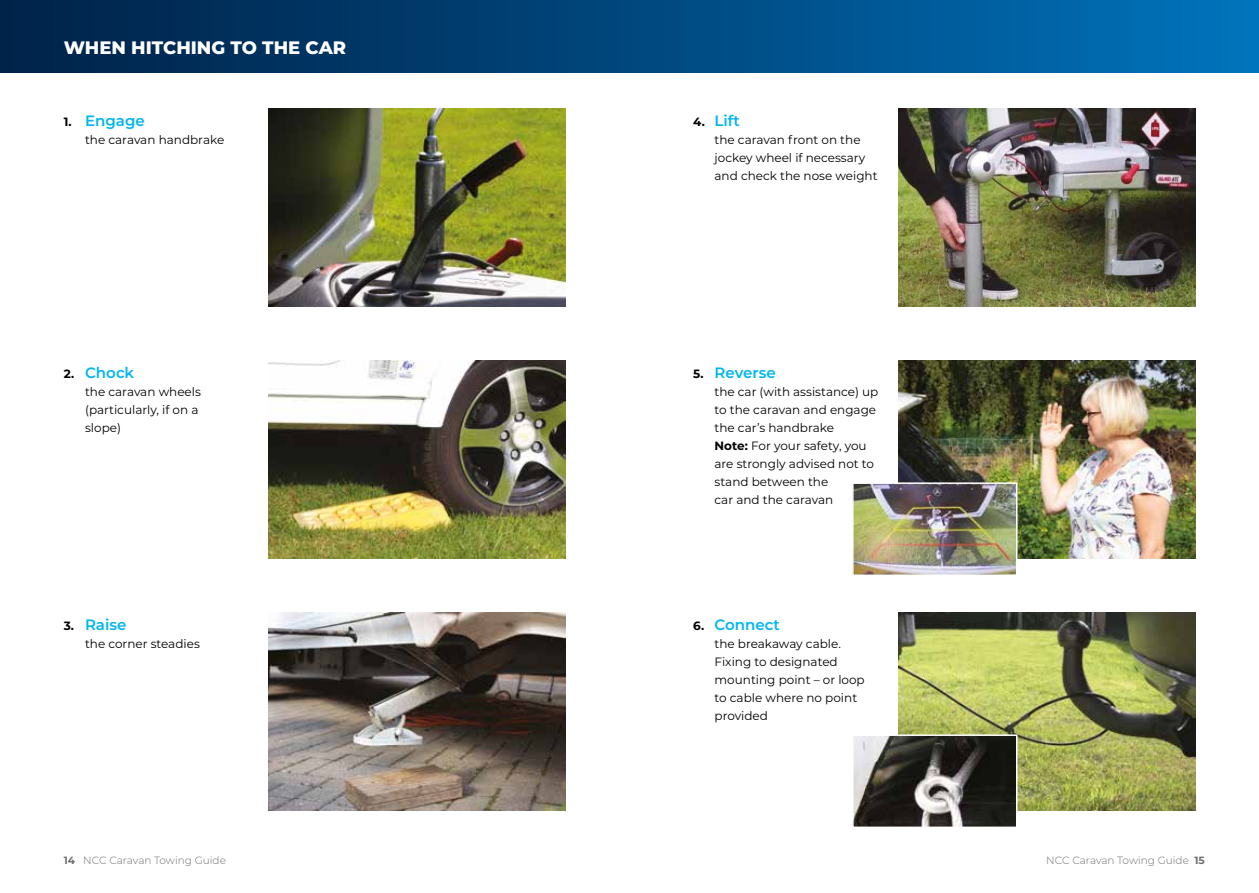
<style>
.page{position:relative;width:1259px;height:893px;background:#fff}
.page>*{position:absolute;margin:0;border:0;box-sizing:border-box;transform-origin:0 0}
.t1{font:800 18px "Montserrat";color:#fff}
.t2{font:600 15px "Montserrat";color:#00b6ed}
.t3{font:12px/18px "Montserrat";color:#000}
.t4{font:300 10.5px "Montserrat";color:#706f6f}
.s1{font-weight:700;font-size:12px;color:#000}
.s2{font-weight:700}
</style>
<div class="page">
<div style="left:0;top:0;width:1259px;height:72px;background:linear-gradient(to right,#002045,#0071ba)"></div>
<img style="left:269px;top:108px;width:297px;height:198px">
<img style="left:269px;top:360px;width:297px;height:198px">
<img style="left:269px;top:612px;width:297px;height:198px">
<img style="left:898px;top:108px;width:297px;height:198px">
<img style="left:898px;top:360px;width:297px;height:198px">
<img style="left:898px;top:612px;width:297px;height:198px">
<img style="left:855px;top:485px;width:159px;height:88px">
<div style="left:852px;top:482px;width:165px;height:94px;border:2px solid #fff"></div>
<img style="left:855px;top:737px;width:159px;height:88px">
<div style="left:852px;top:734px;width:165px;height:94px;border:2px solid #fff"></div>
<h1 class="t1" style="left:64px;top:34px;width:284px">WHEN HITCHING TO THE CAR</h1>
<p class="t2" style="left:64px;top:110px;width:82px"><span class="s1">1.</span> Engage</p>
<p class="t3" style="left:85px;top:130px;width:141px">the caravan handbrake</p>
<p class="t2" style="left:693px;top:110px;width:48px"><span class="s1">4.</span> Lift</p>
<p class="t3" style="left:714px;top:130px;width:164px">the caravan front on the jockey wheel if necessary and check the nose weight</p>
<p class="t2" style="left:64px;top:362px;width:72px"><span class="s1">2.</span> Chock</p>
<p class="t3" style="left:85px;top:382px;width:117px">the caravan wheels (particularly, if on a slope)</p>
<p class="t2" style="left:693px;top:362px;width:84px"><span class="s1">5.</span> Reverse</p>
<p class="t3" style="left:714px;top:382px;width:165px">the car (with assistance) up to the caravan and engage the car’s handbrake<br><span class="s2">Note:</span> For your safety, you are strongly advised not to stand between the<br>car and the caravan</p>
<p class="t2" style="left:64px;top:614px;width:64px"><span class="s1">3.</span> Raise</p>
<p class="t3" style="left:85px;top:634px;width:116px">the corner steadies</p>
<p class="t2" style="left:693px;top:614px;width:88px"><span class="s1">6.</span> Connect</p>
<p class="t3" style="left:714px;top:634px;width:152px">the breakaway cable.<br>Fixing to designated mounting point – or loop to cable where no point provided</p>
<p class="t4" style="left:64px;top:853px;width:164px"><span class="s2">14</span> NCC Caravan Towing Guide</p>
<p class="t4" style="left:1046px;top:853px;width:160px">NCC Caravan Towing Guide <span class="s2">15</span></p>
</div>
